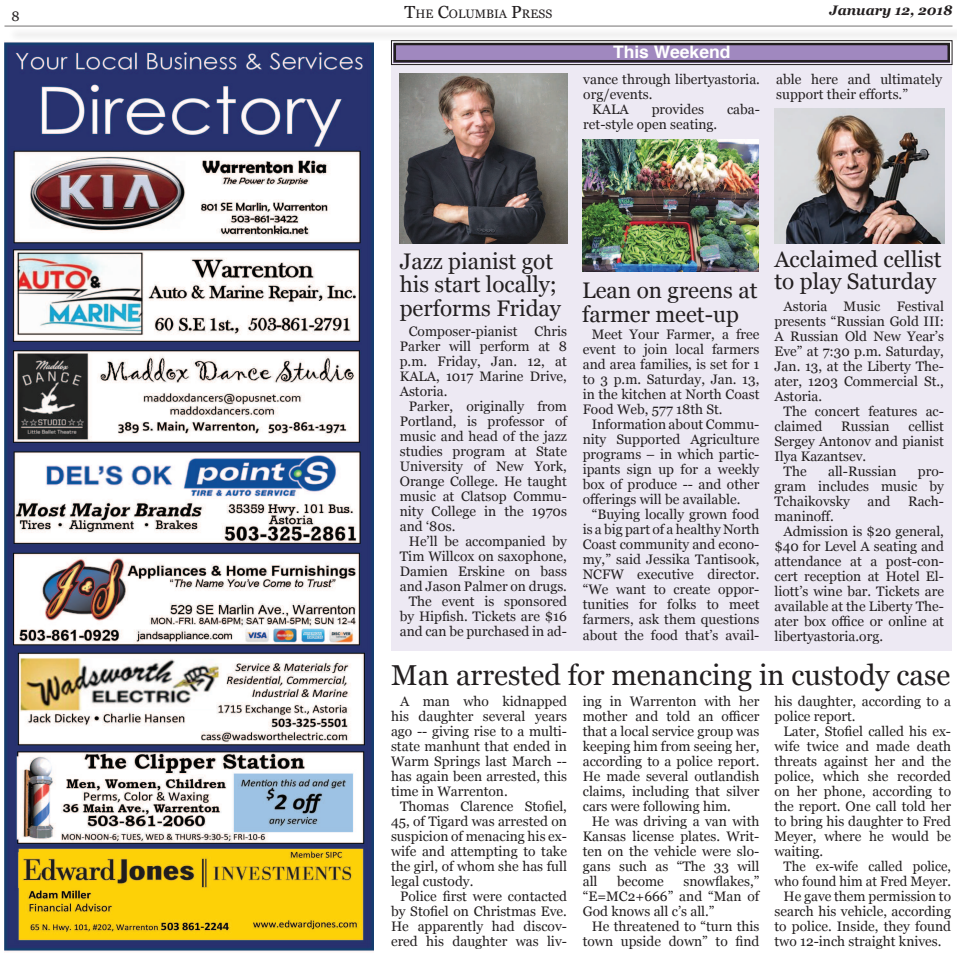
<style>
.page{position:relative;width:957px;height:957px;background:#fff}
.page>*{position:absolute;margin:0;border:0;box-sizing:border-box;transform-origin:0 0}
.t1{font:28.75px "Georgia";color:#231f20}
.t2{font:22.5px/23.8px "Georgia";color:#231f20}
.t3{font:700 17.5px "Helvetica";color:#fff}
.t4{font:13.75px/15px "Georgia";color:#231f20;text-align:justify}
.t5{font:13.75px "Georgia";color:#231f20;scale:.96 1}
.t6{font:italic 700 13.75px "Georgia";color:#231f20}
.t7{font:12.25px "Georgia";color:#231f20}
.s1{font-size:17.5px}
</style>
<div class="page">
<div style="left:391px;top:60px;width:560px;height:590px;background:#ede9f3"></div>
<div style="left:7px;top:27px;width:949px;height:15px;background:#f8f7f8"></div>
<hr style="left:4px;top:25px;width:948px;height:2px;background:#231f20">
<svg style="left:391px;top:40px;width:561px;height:25px;background:#9b8aaf"></svg>
<div style="left:393px;top:43px;width:557px;height:19px;border:3px solid #231f20"></div>
<img style="left:4px;top:41px;width:369px;height:911px">
<img style="left:400px;top:73px;width:167px;height:171px">
<img style="left:582px;top:140px;width:176px;height:132px">
<img style="left:774px;top:109px;width:170px;height:135px">
<p class="t4" style="left:11px;top:9px;width:10px">8</p>
<p class="t7" style="left:404px;top:6px;width:149px"><span class="s1">T</span>HE <span class="s1">C</span>OLUMBIA <span class="s1">P</span>RESS</p>
<p class="t6" style="left:829px;top:5px;width:124px">January 12, 2018</p>
<p class="t3" style="left:613px;top:42px;width:119px">This Weekend</p>
<p class="t4" style="left:583px;top:72px;width:178px">vance through libertyastoria.</p>
<p class="t4" style="left:583px;top:87px;width:71px">org/events.</p>
<p class="t4" style="left:592px;top:102px;width:38px">KALA</p>
<p class="t4" style="left:651px;top:102px;width:54px">provides</p>
<p class="t4" style="left:727px;top:102px;width:34px">caba-</p>
<p class="t4" style="left:583px;top:117px;width:135px">ret-style open seating.</p>
<p class="t4" style="left:776px;top:72px;width:167px">able here and ultimately support their efforts.”</p>
<h2 class="t2" style="left:400px;top:251px;width:163px">Jazz pianist got his start locally; performs Friday</h2>
<p class="t4" style="left:400px;top:325px;width:169px;text-indent:9px">Composer-pianist Chris Parker will perform at 8 p.m. Friday, Jan. 12, at KALA, 1017 Marine Drive, Astoria.</p>
<p class="t4" style="left:400px;top:400px;width:169px;text-indent:9px">Parker, originally from Portland, is professor of music and head of the jazz studies program at State University of New York, Orange College. He taught music at Clatsop Commu&shy;nity College in the 1970s and ‘80s.</p>
<p class="t4" style="left:400px;top:535px;width:169px;text-align:right">He’ll be accompanied by<br>Tim Willcox on saxophone,<br>Damien Erskine on bass and Jason Palmer on drugs.<br>The event is sponsored by Hipfish. Tickets are $16 and can be purchased in ad-</p>
<h2 class="t2" style="left:582px;top:280px;width:177px">Lean on greens at farmer meet-up</h2>
<p class="t4" style="left:582px;top:328px;width:178px;text-indent:9px">Meet Your Farmer, a free event to join local farmers and area families, is set for 1 to 3 p.m. Saturday, Jan. 13, in the kitchen at North Coast Food Web, 577 18th St.</p>
<p class="t4" style="left:582px;top:418px;width:178px;text-indent:9px">Information about Commu&shy;nity Supported Agriculture programs – in which partic&shy;ipants sign up for a weekly box of produce -- and other offerings will be available.</p>
<p class="t4" style="left:582px;top:508px;width:178px;text-indent:9px">“Buying locally grown food is a big part of a healthy North Coast community and econo&shy;my,” said Jessika Tantisook, NCFW executive director. “We want to create oppor&shy;tunities for folks to meet farmers, ask them questions about the food that’s avail-</p>
<h2 class="t2" style="left:774px;top:249px;width:168px;line-height:22.5px">Acclaimed cellist to play Saturday</h2>
<p class="t4" style="left:774px;top:299px;width:171px;text-indent:9px">Astoria Music Festival presents “Russian Gold III:<br>A Russian Old New Year’s Eve” at 7:30 p.m. Saturday, Jan. 13, at the Liberty The&shy;ater, 1203 Commercial St., Astoria.</p>
<p class="t4" style="left:774px;top:404px;width:171px;text-indent:9px">The concert features ac&shy;claimed</p>
<p class="t4" style="left:841px;top:419px;width:50px">Russian</p>
<p class="t4" style="left:908px;top:419px;width:37px">cellist</p>
<p class="t4" style="left:774px;top:434px;width:171px">Sergey Antonov and pianist</p>
<p class="t4" style="left:774px;top:449px;width:93px">Ilya Kazantsev.</p>
<p class="t4" style="left:783px;top:464px;width:25px">The</p>
<p class="t4" style="left:828px;top:464px;width:70px">all-Russian</p>
<p class="t4" style="left:774px;top:464px;width:171px;text-indent:143px">pro&shy;gram includes music by Tchaikovsky</p>
<p class="t4" style="left:867px;top:494px;width:24px">and</p>
<p class="t4" style="left:908px;top:494px;width:37px">Rach-</p>
<p class="t4" style="left:774px;top:508px;width:61px">maninoff.</p>
<p class="t4" style="left:783px;top:524px;width:162px">Admission is $20 general,</p>
<p class="t4" style="left:774px;top:539px;width:171px">$40 for Level A seating and</p>
<p class="t4" style="left:774px;top:554px;width:171px">attendance at a post-con-</p>
<p class="t4" style="left:774px;top:569px;width:171px">cert reception at Hotel El-</p>
<p class="t4" style="left:774px;top:584px;width:171px">liott’s wine bar. Tickets are</p>
<p class="t4" style="left:774px;top:599px;width:171px">available at the Liberty The-</p>
<p class="t4" style="left:774px;top:613px;width:171px">ater box office or online at</p>
<p class="t4" style="left:774px;top:629px;width:110px">libertyastoria.org.</p>
<h1 class="t1" style="left:391px;top:663px;width:561px">Man arrested for menancing in custody case</h1>
<p class="t4" style="left:391px;top:694px;width:177px;text-indent:9px">A man who kidnapped his daughter several years ago -- giving rise to a multi&shy;state manhunt that ended in Warm Springs last March -- has again been arrested, this time in Warrenton.</p>
<p class="t4" style="left:391px;top:798px;width:177px;text-indent:9px">Thomas Clarence Stofiel, 45, of Tigard was arrested on suspicion of menacing his ex&shy;wife and attempting to take the girl, of whom she has full legal custody.</p>
<p class="t4" style="left:391px;top:888px;width:177px;text-indent:9px">Police first were contacted by Stofiel on Christmas Eve.<br>He apparently had discov&shy;ered his daughter was liv-</p>
<p class="t4" style="left:582px;top:694px;width:178px">ing in Warrenton with her mother and told an officer that a local service group was keeping him from seeing her, according to a police report.<br>He made several outlandish claims, including that silver cars were following him.</p>
<p class="t4" style="left:582px;top:814px;width:178px;text-indent:9px">He was driving a van with Kansas license plates. Writ&shy;ten on the vehicle were slo&shy;gans such as “The 33 will all</p>
<p class="t4" style="left:582px;top:873px;width:178px;text-indent:101px">snowflakes,” “E=MC2+666” and “Man of God knows all c’s all.”</p>
<p class="t4" style="left:582px;top:919px;width:178px;text-align:right">He threatened to “turn this town upside down” to find</p>
<p class="t4" style="left:617px;top:873px;width:48px">become</p>
<p class="t4" style="left:774px;top:694px;width:178px">his daughter, according to a police report.</p>
<p class="t4" style="left:774px;top:723px;width:178px;text-indent:9px">Later, Stofiel called his ex&shy;wife twice and made death threats against her and the police, which she recorded on her phone, according to the report. One call told her to bring his daughter to Fred Meyer, where he would be waiting.</p>
<p class="t5" style="left:783px;top:860px;width:176px">The ex-wife called police,</p>
<p class="t5" style="left:774px;top:875px;width:185px">who found him at Fred Meyer.</p>
<p class="t4" style="left:783px;top:889px;width:169px">He gave them permission to</p>
<p class="t4" style="left:774px;top:904px;width:178px">search his vehicle, according</p>
<p class="t4" style="left:774px;top:919px;width:178px">to police. Inside, they found</p>
<p class="t4" style="left:774px;top:934px;width:169px">two 12-inch straight knives.</p>
</div>
